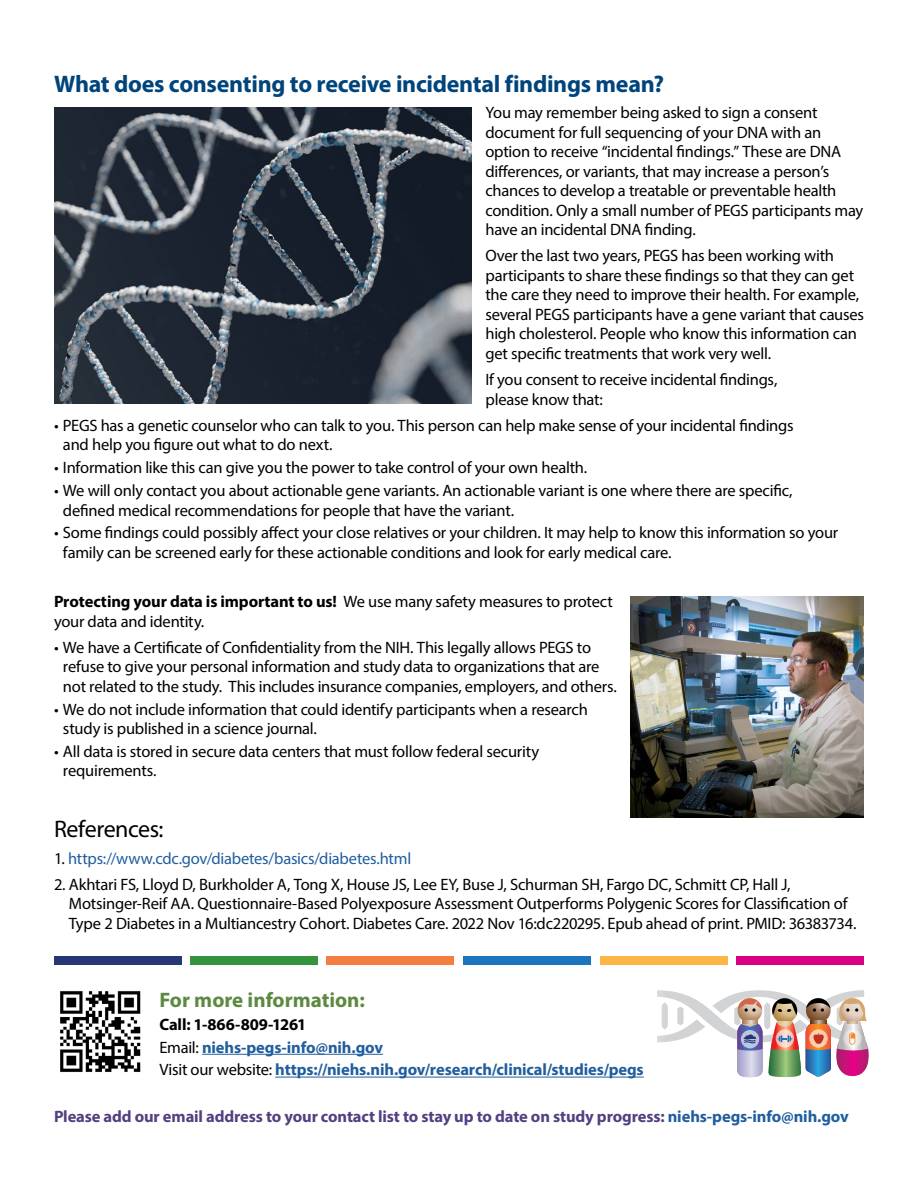
<style>
.page{position:relative;width:918px;height:1188px;background:#fff}
.page>*{position:absolute;margin:0;border:0;box-sizing:border-box;transform-origin:0 0}
.t1{font:700 24px "Myriad Pro";letter-spacing:-.015em;color:#00447c}
.t2{font:24px "Myriad Pro";letter-spacing:-.02em;color:#000}
.t3{font:700 21px "Myriad Pro";color:#5d8941}
.t4{font:16.5px/19.5px "Myriad Pro";letter-spacing:-.015em;color:#000}
.t5{font:700 16.5px "Myriad Pro";letter-spacing:-.01em;color:#215e9e}
.t6{font:700 16.5px "Myriad Pro";letter-spacing:-.01em;color:#524081}
.t7{font:16.5px "Myriad Pro";letter-spacing:-.015em;color:#215e9e}
.t8{font:700 16.5px "Myriad Pro";letter-spacing:-.01em;color:#000}
.s1{font-weight:700}
.s2{color:#000}
.s3{font-weight:400;color:#000}
.s4{color:#215e9e}
</style>
<div class="page">
<div style="left:736px;top:956px;width:128px;height:8px;background:#da0082"></div>
<div style="left:600px;top:956px;width:127px;height:8px;background:#fcb647"></div>
<div style="left:463px;top:956px;width:128px;height:8px;background:#1c75bc"></div>
<div style="left:327px;top:956px;width:127px;height:8px;background:#f47d41"></div>
<div style="left:190px;top:956px;width:128px;height:8px;background:#34943e"></div>
<div style="left:54px;top:956px;width:128px;height:8px;background:#263677"></div>
<hr style="left:202px;top:1054px;width:181px;height:1px;background:#215e9e">
<img style="left:54px;top:108px;width:418px;height:296px">
<img style="left:631px;top:597px;width:233px;height:221px">
<img style="left:60px;top:991px;width:81px;height:81px">
<hr style="left:275px;top:1077px;width:369px;height:1px;background:#215e9e">
<svg style="left:657px;top:990px;width:212px;height:87px"></svg>
<h2 class="t1" style="left:54px;top:68px;width:612px">What does consenting to receive incidental findings mean?</h2>
<p class="t4" style="left:485px;top:103px;width:379px">You may remember being asked to sign a consent document for full sequencing of your DNA with an option to receive “incidental fndings.” These are DNA diferences, or variants, that may increase a person’s chances to develop a treatable or preventable health condition. Only a small number of PEGS participants may have an incidental DNA fnding.</p>
<p class="t4" style="left:485px;top:246px;width:380px">Over the last two years, PEGS has been working with participants to share these fndings so that they can get the care they need to improve their health. For example, several PEGS participants have a gene variant that causes high cholesterol. People who know this information can get specifc treatments that work very well.</p>
<p class="t4" style="left:485px;top:370px;width:293px">If you consent to receive incidental fndings, please know that:</p>
<p class="t4" style="left:63px;top:415px;width:732px;text-indent:-9px">• PEGS has a genetic counselor who can talk to you. This person can help make sense of your incidental fndings and help you fgure out what to do next.</p>
<p class="t4" style="left:54px;top:458px;width:535px">• Information like this can give you the power to take control of your own health.</p>
<p class="t4" style="left:63px;top:481px;width:731px;text-indent:-9px">• We will only contact you about actionable gene variants. An actionable variant is one where there are specifc, defned medical recommendations for people that have the variant.</p>
<p class="t4" style="left:63px;top:523px;width:777px;text-indent:-9px">• Some fndings could possibly afect your close relatives or your children. It may help to know this information so your family can be screened early for these actionable conditions and look for early medical care.</p>
<p class="t4" style="left:54px;top:591px;width:560px"><span class="s1">Protecting your data is important to us!</span> We use many safety measures to protect your data and identity.</p>
<p class="t4" style="left:63px;top:637px;width:555px;text-indent:-9px">• We have a Certifcate of Confdentiality from the NIH. This legally allows PEGS to refuse to give your personal information and study data to organizations that are not related to the study. This includes insurance companies, employers, and others.</p>
<p class="t4" style="left:63px;top:699px;width:526px;text-indent:-9px">• We do not include information that could identify participants when a research study is published in a science journal.</p>
<p class="t4" style="left:63px;top:741px;width:478px;text-indent:-9px">• All data is stored in secure data centers that must follow federal security requirements.</p>
<h2 class="t2" style="left:54px;top:815px;width:111px">References:</h2>
<p class="t7" style="left:54px;top:848px;width:359px"><span class="s2">1.</span> https://www.cdc.gov/diabetes/basics/diabetes.html</p>
<p class="t4" style="left:69px;top:874px;width:789px;text-indent:-15px">2. Akhtari FS, Lloyd D, Burkholder A, Tong X, House JS, Lee EY, Buse J, Schurman SH, Fargo DC, Schmitt CP, Hall J,<br>Motsinger-Reif AA. Questionnaire-Based Polyexposure Assessment Outperforms Polygenic Scores for Classifcation of<br>Type 2 Diabetes in a Multiancestry Cohort. Diabetes Care. 2022 Nov 16:dc220295. Epub ahead of print. PMID: 36383734.</p>
<h3 class="t3" style="left:159px;top:986px;width:207px">For more information:</h3>
<h4 class="t8" style="left:159px;top:1013px;width:148px">Call: 1-866-809-1261</h4>
<p class="t5" style="left:159px;top:1036px;width:225px"><span class="s3">Email:</span> niehs-pegs-info@nih.gov</p>
<h4 class="t5" style="left:159px;top:1059px;width:486px"><span class="s3">Visit our website:</span> https://niehs.nih.gov/research/clinical/studies/pegs</h4>
<p class="t6" style="left:54px;top:1105px;width:796px">Please add our email address to your contact list to stay up to date on study progress: <span class="s4">niehs-pegs-info@nih.gov</span></p>
</div>
